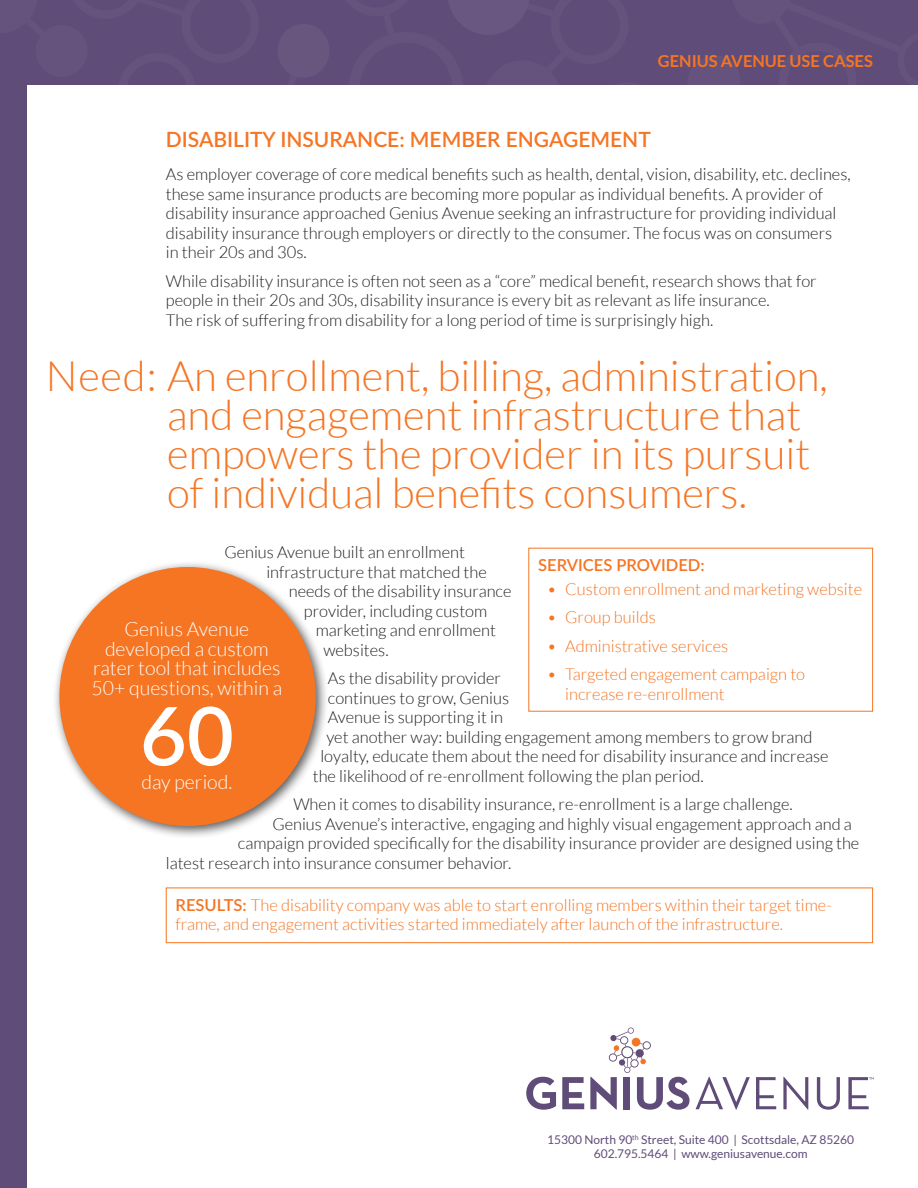
<style>
.page{position:relative;width:918px;height:1188px;background:#fff}
.page>*{position:absolute;margin:0;border:0;box-sizing:border-box;transform-origin:0 0}
.Body_Text{font:600 81px "Lato";color:#fff}
.Headline_1{font:300 42px/39px "Lato";color:#f57523}
.Subhead_1{font:600 21px "Lato";color:#f57523}
.Body_Text-2{font:300 19.5px/19.5px "Lato";color:#fff;text-align:center}
.Body_Text-3{font:300 16.5px/19.5px "Lato";color:#231f20}
.Subhead_2{font:300 16.5px/19.5px "Lato";color:#f57523}
.t1{font:700 16.5px "Lato";color:#f57523}
.Subhead_2-2{font:600 16.5px "Lato";color:#f57523}
.Footnote{font:12px/14.2px "Lato";color:#5f4c78;text-align:center}
.s1{font-weight:600}
</style>
<div class="page">
<div style="left:0;top:0;width:27px;height:1188px;background:#5f4c78"></div>
<div style="left:338px;top:0;width:580px;height:85px;background:#5f4c78"></div>
<svg style="left:27px;top:0;width:302px;height:85px;background:#614e79"></svg>
<div style="left:166px;top:888px;width:707px;height:55px;border:1px solid #f57523"></div>
<svg style="left:526px;top:1077px;width:30px;height:33px"></svg>
<svg style="left:562px;top:1077px;width:22px;height:32px"></svg>
<svg style="left:696px;top:1077px;width:54px;height:33px"></svg>
<svg style="left:756px;top:1077px;width:20px;height:32px"></svg>
<svg style="left:783px;top:1077px;width:25px;height:33px"></svg>
<svg style="left:817px;top:1077px;width:23px;height:33px"></svg>
<svg style="left:848px;top:1077px;width:26px;height:32px"></svg>
<svg style="left:590px;top:1028px;width:100px;height:82px"></svg>
<div style="left:52px;top:560px;width:277px;height:279px;background:#231f20;opacity:.75"></div>
<div style="left:59px;top:567px;width:257px;height:259px;background:#f57523;border-radius:50%"></div>
<p class="t1" style="left:658px;top:52px;width:217px">GENIUS AVENUE USE CASES</p>
<p class="Subhead_1" style="left:166px;top:125px;width:487px">DISABILITY INSURANCE: MEMBER ENGAGEMENT</p>
<p class="Body_Text-3" style="left:166px;top:165px;width:686px">As employer coverage of core medical benefits such as health, dental, vision, disability, etc. declines, these same insurance products are becoming more popular as individual benefits. A provider of disability insurance approached Genius Avenue seeking an infrastructure for providing individual disability insurance through employers or directly to the consumer. The focus was on consumers<br>in their 20s and 30s.</p>
<p class="Body_Text-3" style="left:166px;top:271px;width:652px">While disability insurance is often not seen as a “core” medical benefit, research shows that for people in their 20s and 30s, disability insurance is every bit as relevant as life insurance.<br>The risk of suffering from disability for a long period of time is surprisingly high.</p>
<p class="Headline_1" style="left:167px;top:356px;width:662px;text-indent:-122px">Need: An enrollment, billing, administration, and engagement infrastructure that empowers the provider in its pursuit of individual benefits consumers.</p>
<p class="Body_Text-3" style="left:224px;top:543px;width:242px">Genius Avenue built an enrollment</p>
<p class="Body_Text-3" style="left:266px;top:562px;width:222px">infrastructure that matched the</p>
<p class="Body_Text-3" style="left:289px;top:582px;width:224px">needs of the disability insurance</p>
<p class="Body_Text-3" style="left:304px;top:601px;width:185px">provider, including custom</p>
<p class="Body_Text-3" style="left:316px;top:621px;width:182px">marketing and enrollment</p>
<p class="Body_Text-3" style="left:323px;top:640px;width:67px">websites.</p>
<p class="Body_Text-3" style="left:328px;top:669px;width:175px">As the disability provider</p>
<p class="Body_Text-3" style="left:328px;top:688px;width:183px">continues to grow, Genius</p>
<p class="Body_Text-3" style="left:328px;top:708px;width:177px">Avenue is supporting it in</p>
<p class="Body_Text-3" style="left:326px;top:727px;width:488px">yet another way: building engagement among members to grow brand</p>
<p class="Body_Text-3" style="left:320px;top:747px;width:510px">loyalty, educate them about the need for disability insurance and increase</p>
<p class="Body_Text-3" style="left:313px;top:766px;width:392px">the likelihood of re-enrollment following the plan period.</p>
<p class="Body_Text-3" style="left:293px;top:795px;width:501px">When it comes to disability insurance, re-enrollment is a large challenge.</p>
<p class="Body_Text-3" style="left:272px;top:814px;width:581px">Genius Avenue’s interactive, engaging and highly visual engagement approach and a</p>
<p class="Body_Text-3" style="left:238px;top:834px;width:623px">campaign provided specifically for the disability insurance provider are designed using the</p>
<p class="Body_Text-3" style="left:166px;top:853px;width:347px">latest research into insurance consumer behavior.</p>
<p class="Subhead_2-2" style="left:538px;top:553px;width:168px">SERVICES PROVIDED:</p>
<p class="Subhead_2" style="left:547px;top:579px;width:316px">• Custom enrollment and marketing website</p>
<p class="Subhead_2" style="left:547px;top:608px;width:110px">• Group builds</p>
<p class="Subhead_2" style="left:547px;top:636px;width:183px">• Administrative services</p>
<p class="Subhead_2" style="left:565px;top:665px;width:241px;text-indent:-18px">• Targeted engagement campaign to increase re-enrollment</p>
<p class="Body_Text-2" style="left:91px;top:620px;width:192px">Genius Avenue developed a custom rater tool that includes<br>50+ questions, within a</p>
<p class="Body_Text" style="left:140px;top:677px;width:95px">60</p>
<p class="Body_Text-2" style="left:141px;top:773px;width:92px">day period.</p>
<p class="Subhead_2" style="left:176px;top:895px;width:658px"><span class="s1">RESULTS:</span> The disability company was able to start enrolling members within their target time&shy;frame, and engagement activities started immediately after launch of the infrastructure.</p>
<p class="Footnote" style="left:547px;top:1132px;width:308px">15300 North 90<sup>th</sup> Street, Suite 400 | Scottsdale, AZ 85260<br>602.795.5464 | www.geniusavenue.com</p>
</div>
